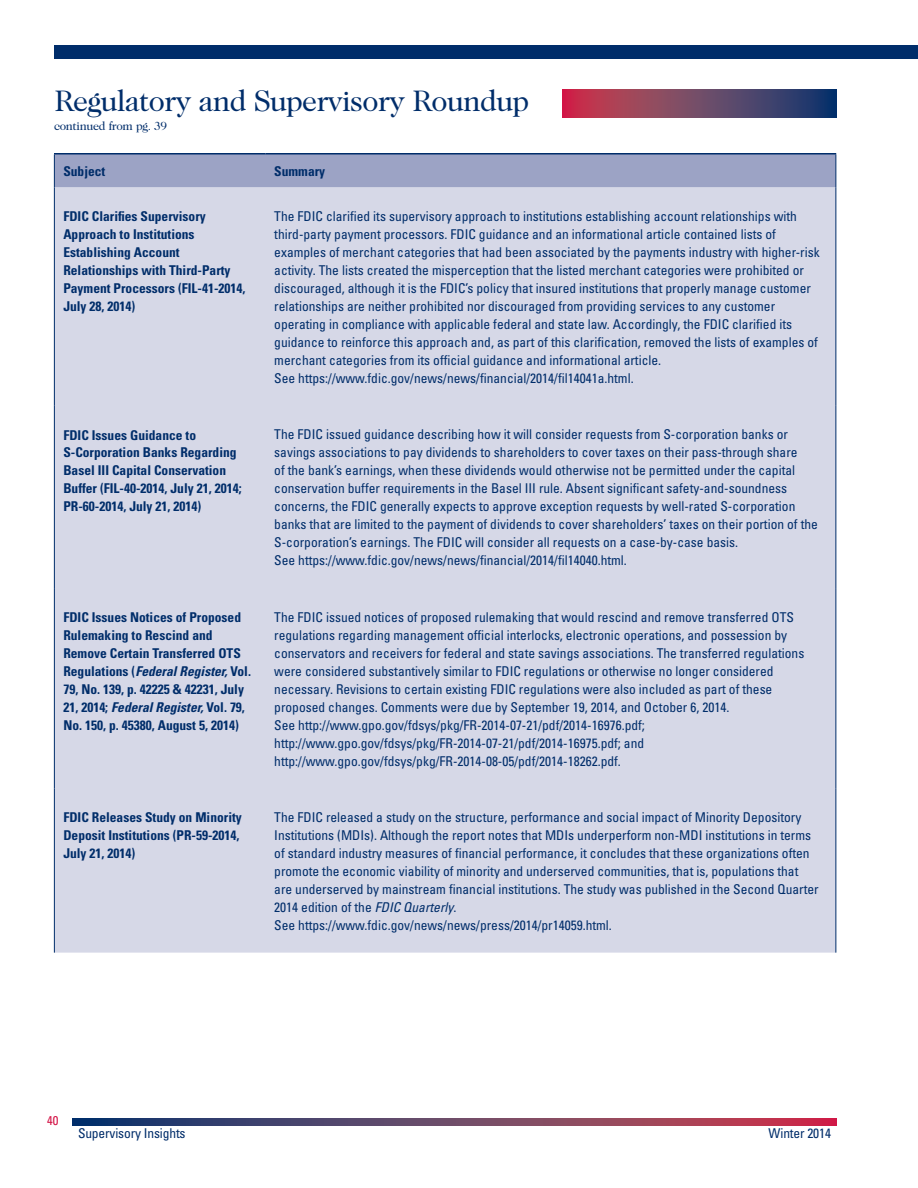
<style>
.page{position:relative;width:918px;height:1188px;background:#fff}
.page>*{position:absolute;margin:0;border:0;box-sizing:border-box;transform-origin:0 0}
.HeadA{font:30px "Caslon 224 Std";letter-spacing:-.025em;color:#002d6a}
.t1{font:condensed 13.5px/18px "Univers LT Std";color:#002d6a}
.t2{font:700 condensed 13.5px/18px "Univers LT Std";color:#002d6a}
.t3{font:condensed 12.75px "Univers LT Std";color:#d31245}
.t4{font:12px "Caslon 224 Std";letter-spacing:-.025em;color:#002d6a}
.s1{font-style:italic}
</style>
<div class="page">
<div style="left:54px;top:45px;width:864px;height:13px;background:#002d6a"></div>
<svg style="left:72px;top:1119px;width:765px;height:6px;background:#6e4162"></svg>
<div style="left:55px;top:154px;width:781px;height:34px;background:#9ca3c5"></div>
<div style="left:55px;top:188px;width:781px;height:765px;background:#d6d8e7"></div>
<hr style="left:54px;top:153px;width:211px;height:1px;background:#002d6a">
<hr style="left:265px;top:153px;width:571px;height:1px;background:#002d6a">
<hr style="left:54px;top:188px;width:1px;height:218px;background:#002d6a">
<hr style="left:836px;top:188px;width:1px;height:218px;background:#002d6a">
<hr style="left:54px;top:406px;width:1px;height:182px;background:#002d6a">
<hr style="left:836px;top:406px;width:1px;height:182px;background:#002d6a">
<hr style="left:54px;top:588px;width:1px;height:200px;background:#002d6a">
<hr style="left:836px;top:588px;width:1px;height:200px;background:#002d6a">
<hr style="left:54px;top:788px;width:1px;height:165px;background:#002d6a">
<hr style="left:836px;top:788px;width:1px;height:165px;background:#002d6a">
<hr style="left:54px;top:154px;width:1px;height:34px;background:#002d6a">
<hr style="left:836px;top:154px;width:1px;height:34px;background:#002d6a">
<svg style="left:562px;top:89px;width:275px;height:28px;background:#704062"></svg>
<p class="HeadA" style="left:54px;top:83px;width:477px">Regulatory and Supervisory Roundup</p>
<p class="t4" style="left:54px;top:119px;width:115px">continued from pg. 39</p>
<p class="t2" style="left:63px;top:162px;width:44px">Subject</p>
<p class="t2" style="left:274px;top:162px;width:52px">Summary</p>
<p class="t2" style="left:63px;top:207px;width:184px">FDIC Clarifies Supervisory<br>Approach to Institutions<br>Establishing Account<br>Relationships with Third-Party<br>Payment Processors (FIL-41-2014,<br>July 28, 2014)</p>
<p class="t1" style="left:274px;top:207px;width:547px">The FDIC clarified its supervisory approach to institutions establishing account relationships with third-party payment processors. FDIC guidance and an informational article contained lists of examples of merchant categories that had been associated by the payments industry with higher-risk activity. The lists created the misperception that the listed merchant categories were prohibited or discouraged, although it is the FDIC’s policy that insured institutions that properly manage customer relationships are neither prohibited nor discouraged from providing services to any customer operating in compliance with applicable federal and state law. Accordingly, the FDIC clarified its guidance to reinforce this approach and, as part of this clarification, removed the lists of examples of merchant categories from its official guidance and informational article.</p>
<p class="t1" style="left:274px;top:369px;width:361px">See https://www.fdic.gov/news/news/financial/2014/fil14041a.html.</p>
<p class="t2" style="left:63px;top:426px;width:180px">FDIC Issues Guidance to<br>S-Corporation Banks Regarding<br>Basel III Capital Conservation<br>Buffer (FIL-40-2014, July 21, 2014;<br>PR-60-2014, July 21, 2014)</p>
<p class="t1" style="left:274px;top:426px;width:545px">The FDIC issued guidance describing how it will consider requests from S-corporation banks or savings associations to pay dividends to shareholders to cover taxes on their pass-through share<br>of the bank’s earnings, when these dividends would otherwise not be permitted under the capital conservation buffer requirements in the Basel III rule. Absent significant safety-and-soundness concerns, the FDIC generally expects to approve exception requests by well-rated S-corporation banks that are limited to the payment of dividends to cover shareholders’ taxes on their portion of the S-corporation’s earnings. The FDIC will consider all requests on a case-by-case basis.</p>
<p class="t1" style="left:274px;top:551px;width:354px">See https://www.fdic.gov/news/news/financial/2014/fil14040.html.</p>
<p class="t2" style="left:63px;top:608px;width:189px">FDIC Issues Notices of Proposed<br>Rulemaking to Rescind and<br>Remove Certain Transferred OTS<br>Regulations (<span class="s1">Federal Register,</span> Vol.<br>79, No. 139, p. 42225 &amp; 42231, July<br>21, 2014; <span class="s1">Federal Register,</span> Vol. 79,<br>No. 150, p. 45380, August 5, 2014)</p>
<p class="t1" style="left:274px;top:608px;width:532px">The FDIC issued notices of proposed rulemaking that would rescind and remove transferred OTS regulations regarding management official interlocks, electronic operations, and possession by conservators and receivers for federal and state savings associations. The transferred regulations were considered substantively similar to FDIC regulations or otherwise no longer considered necessary. Revisions to certain existing FDIC regulations were also included as part of these proposed changes. Comments were due by September 19, 2014, and October 6, 2014.</p>
<p class="t1" style="left:274px;top:716px;width:372px;text-align:justify">See http://www.gpo.gov/fdsys/pkg/FR-2014-07-21/pdf/2014-16976.pdf; http://www.gpo.gov/fdsys/pkg/FR-2014-07-21/pdf/2014-16975.pdf; and http://www.gpo.gov/fdsys/pkg/FR-2014-08-05/pdf/2014-18262.pdf.</p>
<p class="t2" style="left:63px;top:808px;width:180px">FDIC Releases Study on Minority<br>Deposit Institutions (PR-59-2014,<br>July 21, 2014)</p>
<p class="t1" style="left:274px;top:808px;width:546px">The FDIC released a study on the structure, performance and social impact of Minority Depository Institutions (MDIs). Although the report notes that MDIs underperform non-MDI institutions in terms of standard industry measures of financial performance, it concludes that these organizations often promote the economic viability of minority and underserved communities, that is, populations that are underserved by mainstream financial institutions. The study was published in the Second Quarter 2014 edition of the <span class="s1">FDIC Quarterly</span>.</p>
<p class="t1" style="left:274px;top:916px;width:339px">See https://www.fdic.gov/news/news/press/2014/pr14059.html.</p>
<p class="t3" style="left:47px;top:1113px;width:13px">40</p>
<p class="t1" style="left:78px;top:1124px;width:109px">Supervisory Insights</p>
<p class="t1" style="left:769px;top:1124px;width:64px">Winter 2014</p>
</div>
